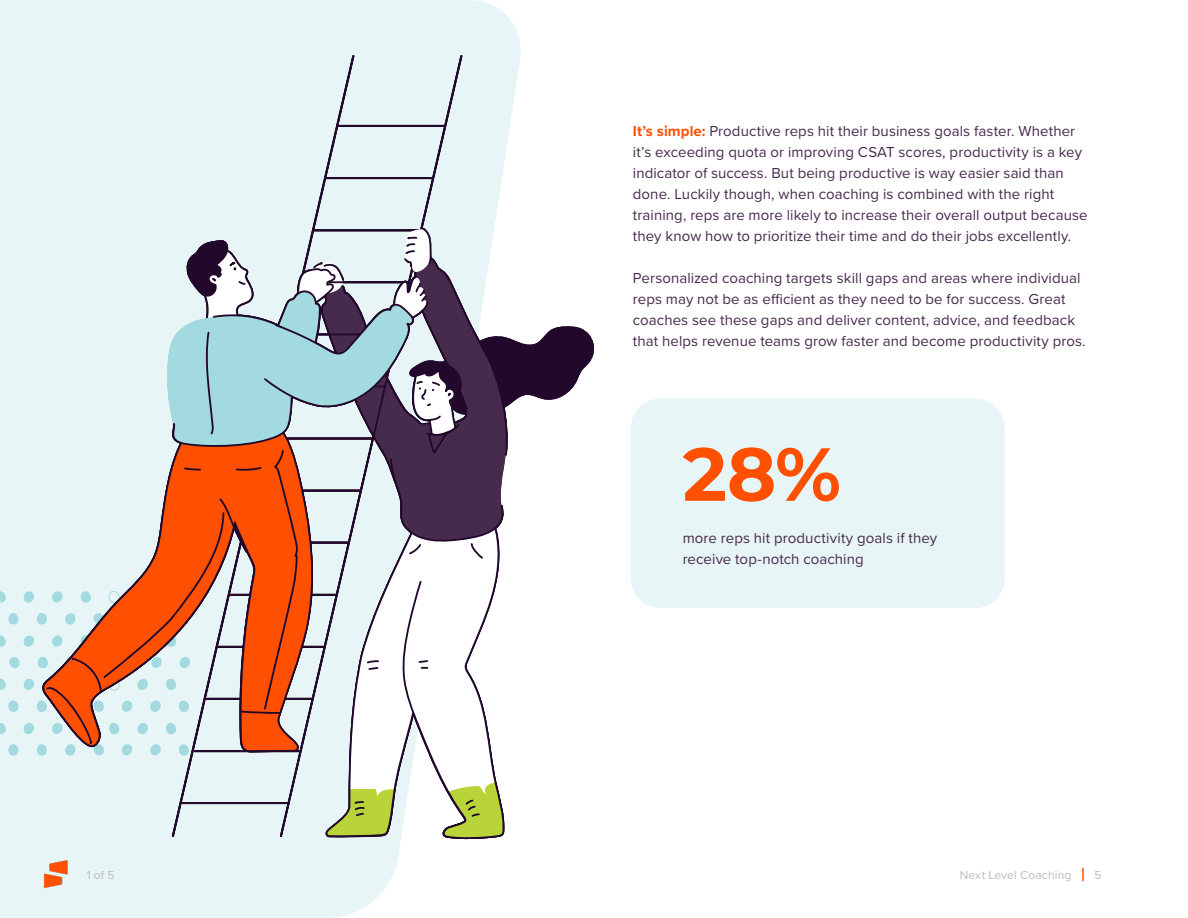
<style>
.page{position:relative;width:1188px;height:918px;background:#fff}
.page>*{position:absolute;margin:0;border:0;box-sizing:border-box;transform-origin:0 0}
.t1{font:100 75px "Montserrat";color:#fe5000}
.Body{font:15px/21px "Proxima Nova";letter-spacing:.005em;color:#472b4d}
.t2{font:12px "Proxima Nova";letter-spacing:.015em;color:#bcbcbc}
.s1{font-weight:700;color:#fe5000}
</style>
<div class="page">
<svg style="left:0;top:0;width:521px;height:918px;fill:#e7f5f6"></svg>
<svg style="left:1082px;top:868px;width:2px;height:13px"></svg>
<div style="left:171px;top:54px;width:293px;height:70px;background:#e7f5f6"></div>
<svg style="left:0;top:124px;width:594px;height:715px"></svg>
<svg style="left:102px;top:226px;width:407px;height:485px"></svg>
<img style="left:38px;top:860px;width:37px;height:28px">
<div style="left:631px;top:399px;width:374px;height:209px;background:#e7f5f6;border-radius:30px"></div>
<p class="t2" style="left:87px;top:866px;width:29px">1 of 5</p>
<p class="Body" style="left:633px;top:120px;width:456px"><span class="s1">It’s simple:</span> Productive reps hit their business goals faster. Whether it’s exceeding quota or improving CSAT scores, productivity is a key indicator of success. But being productive is way easier said than done. Luckily though, when coaching is combined with the right training, reps are more likely to increase their overall output because they know how to prioritize their time and do their jobs excellently.</p>
<p class="Body" style="left:633px;top:267px;width:454px">Personalized coaching targets skill gaps and areas where individual reps may not be as efficient as they need to be for success. Great coaches see these gaps and deliver content, advice, and feedback that helps revenue teams grow faster and become productivity pros.</p>
<h1 class="t1" style="left:683px;top:424px;width:160px">28%</h1>
<p class="Body" style="left:683px;top:527px;width:256px">more reps hit productivity goals if they receive top-notch coaching</p>
<p class="t2" style="left:960px;top:866px;width:113px">Next Level Coaching</p>
<p class="t2" style="left:1095px;top:866px;width:9px">5</p>
</div>
